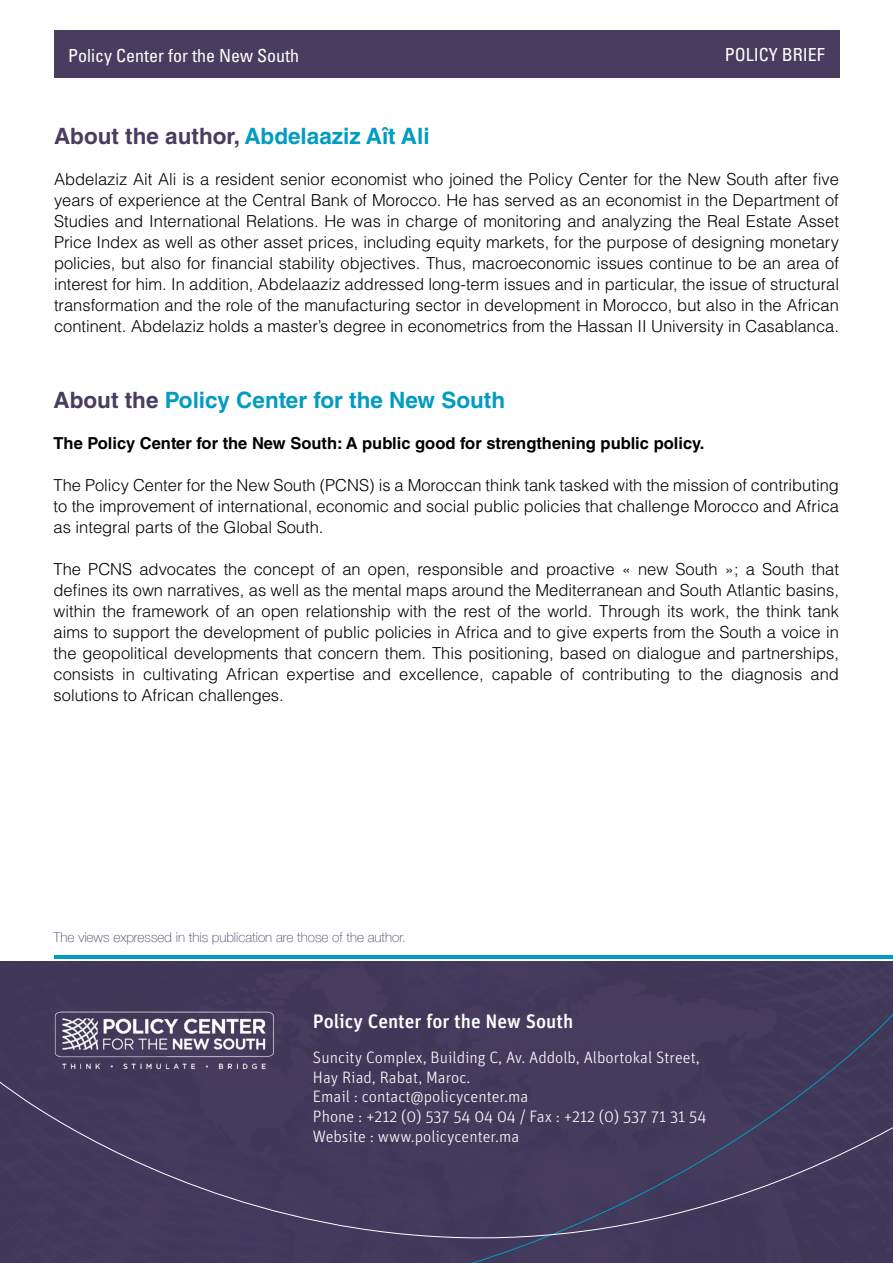
<style>
.page{position:relative;width:893px;height:1263px;background:#fff}
.page>*{position:absolute;margin:0;border:0;box-sizing:border-box;transform-origin:0 0}
.t1{font:700 22.5px "Helvetica LT Std";color:#009cc2}
.t2{font:500 19.5px "Unit Pro";color:#fff}
.t3{font:condensed 18px "Univers LT Std";color:#fff}
.t4{font:300 16.5px/21px "Helvetica LT Std";color:#000;text-align:justify}
.t5{font:300 16.5px/19.8px "Unit Pro";color:#fff}
.t6{font:700 16.5px "Helvetica LT Std";color:#000}
.t7{font:100 13.5px "Helvetica Neue LT Com";color:#483d5f}
.s1{color:#483d5f}
</style>
<div class="page">
<div style="left:54px;top:30px;width:785px;height:48px;background:#483d5f"></div>
<div style="left:354px;top:962px;width:539px;height:52px;background:#423a5c"></div>
<hr style="left:54px;top:955px;width:839px;height:4px;background:#009cc2">
<div style="left:354px;top:1014px;width:539px;height:67px;background:#453b5d"></div>
<div style="left:0;top:1081px;width:893px;height:182px;background:#433a5c"></div>
<img style="left:0;top:961px;width:354px;height:199px">
<p class="t3" style="left:68px;top:44px;width:232px">Policy Center for the New South</p>
<p class="t3" style="left:725px;top:43px;width:102px">POLICY BRIEF</p>
<h1 class="t1" style="left:54px;top:122px;width:377px"><span class="s1">About the author,</span> Abdelaaziz Aît Ali</h1>
<p class="t4" style="left:54px;top:168px;width:786px">Abdelaziz Ait Ali is a resident senior economist who joined the Policy Center for the New South after five years of experience at the Central Bank of Morocco. He has served as an economist in the Department of Studies and International Relations. He was in charge of monitoring and analyzing the Real Estate Asset Price Index as well as other asset prices, including equity markets, for the purpose of designing monetary policies, but also for financial stability objectives. Thus, macroeconomic issues continue to be an area of interest for him. In addition, Abdelaaziz addressed long-term issues and in particular, the issue of structural transformation and the role of the manufacturing sector in development in Morocco, but also in the African continent. Abdelaziz holds a master’s degree in econometrics from the Hassan II University in Casablanca.</p>
<h1 class="t1" style="left:54px;top:386px;width:453px"><span class="s1">About the</span> Policy Center for the New South</h1>
<p class="t6" style="left:54px;top:433px;width:652px">The Policy Center for the New South: A public good for strengthening public policy.</p>
<p class="t4" style="left:54px;top:474px;width:787px">The Policy Center for the New South (PCNS) is a Moroccan think tank tasked with the mission of contributing to the improvement of international, economic and social public policies that challenge Morocco and Africa as integral parts of the Global South.</p>
<p class="t4" style="left:54px;top:558px;width:787px">The PCNS advocates the concept of an open, responsible and proactive « new South »; a South that defines its own narratives, as well as the mental maps around the Mediterranean and South Atlantic basins, within the framework of an open relationship with the rest of the world. Through its work, the think tank aims to support the development of public policies in Africa and to give experts from the South a voice in the geopolitical developments that concern them. This positioning, based on dialogue and partnerships, consists in cultivating African expertise and excellence, capable of contributing to the diagnosis and solutions to African challenges.</p>
<p class="t7" style="left:54px;top:929px;width:354px">The views expressed in this publication are those of the author.</p>
<p class="t2" style="left:313px;top:1008px;width:262px">Policy Center for the New South</p>
<p class="t5" style="left:313px;top:1047px;width:395px">Suncity Complex, Building C, Av. Addolb, Albortokal Street, Hay Riad, Rabat, Maroc.<br>Email : contact@policycenter.ma<br>Phone : +212 (0) 537 54 04 04 / Fax : +212 (0) 537 71 31 54<br>Website : www.policycenter.ma</p>
</div>
